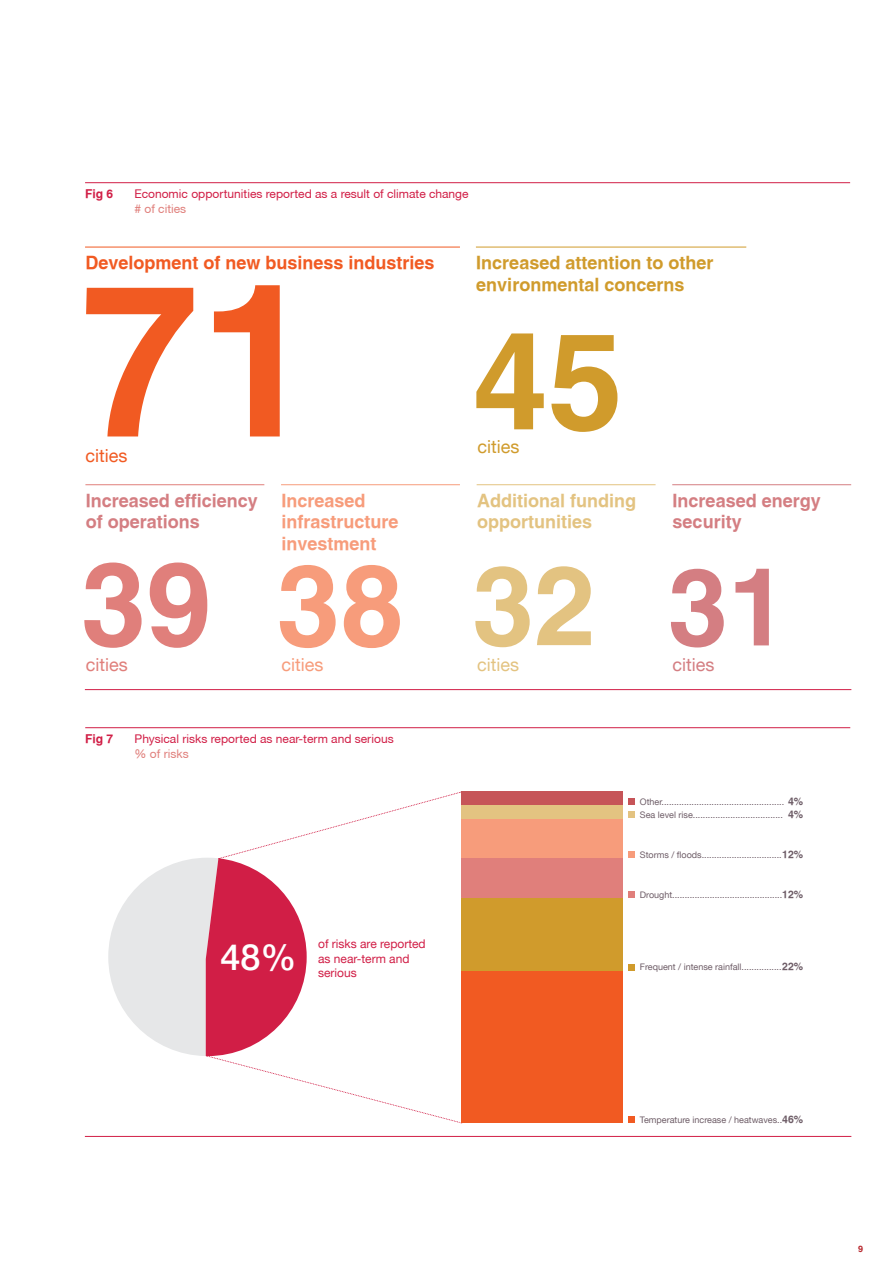
<style>
.page{position:relative;width:893px;height:1263px;background:#fff}
.page>*{position:absolute;margin:0;border:0;box-sizing:border-box;transform-origin:0 0}
.t1{font:700 213px "Helv";color:#f15a22}
.t2{font:700 135px "Helv";color:#d09b2c}
.t3{font:700 117px "Helv";color:#e07f7b}
.t4{font:700 114px "Helv";color:#f79c7b}
.t5{font:700 111px "Helv";color:#e3c381}
.t6{font:700 108px "Helv";color:#d47e82}
.t7{font:500 36px "Helvetica Neue LT";color:#fff}
.t8{font:700 18px/21.6px "Helv";color:#d47e82}
.t9{font:700 18px/21.6px "Helv";color:#d09b2c}
.t10{font:700 18px "Helv";color:#f15a22}
.t11{font:700 18px/21.6px "Helv";color:#f79c7b}
.t12{font:700 18px/21.6px "Helv";color:#e3c381}
.t13{font:18px "Helvetica Neue LT";color:#f15a22}
.t14{font:18px "Helvetica Neue LT";color:#d09b2c}
.t15{font:18px "Helvetica Neue LT";color:#e07f7b}
.t16{font:18px "Helvetica Neue LT";color:#f79c7b}
.t17{font:18px "Helvetica Neue LT";color:#e3c381}
.t18{font:18px "Helvetica Neue LT";color:#d47e82}
.t19{font:12px "Helvetica Neue CE";color:#d11e46}
.t20{font:12px/14.4px "Helvetica Neue LT";color:#d11e46}
.t21{font:12px "Helvetica Neue CE";color:#e07f7b}
.t22{font:700 12px "Helv";color:#d11e46}
.t23{font:9px "Helvetica Neue LT";color:#6e5d67}
.t24{font:700 9px "Helv";color:#b8292f}
.s1{font-family:"Helv";font-weight:700;font-size:10.5px}
</style>
<div class="page">
<hr style="left:85px;top:727px;width:765px;height:1px;background:#d11e46">
<svg style="left:108px;top:791px;width:354px;height:332px"></svg>
<div style="left:461px;top:971px;width:161px;height:152px;background:#f15a22"></div>
<div style="left:461px;top:898px;width:161px;height:73px;background:#d09b2c"></div>
<div style="left:461px;top:858px;width:161px;height:40px;background:#e07f7b"></div>
<div style="left:461px;top:818px;width:161px;height:40px;background:#f79c7b"></div>
<div style="left:461px;top:805px;width:161px;height:13px;background:#e3c381"></div>
<div style="left:461px;top:792px;width:161px;height:13px;background:#c65458"></div>
<div style="left:628px;top:1116px;width:7px;height:7px;background:#f15a22"></div>
<div style="left:628px;top:964px;width:7px;height:6px;background:#d09b2c"></div>
<div style="left:628px;top:891px;width:7px;height:7px;background:#e07f7b"></div>
<div style="left:628px;top:851px;width:7px;height:7px;background:#f79c7b"></div>
<div style="left:628px;top:811px;width:7px;height:7px;background:#e3c381"></div>
<div style="left:628px;top:798px;width:7px;height:7px;background:#c65458"></div>
<hr style="left:85px;top:182px;width:765px;height:1px;background:#d11e46">
<hr style="left:85px;top:247px;width:375px;height:1px;background:#f15a22">
<hr style="left:476px;top:247px;width:270px;height:1px;background:#d09b2c">
<hr style="left:85px;top:484px;width:179px;height:1px;background:#e07f7b">
<hr style="left:281px;top:484px;width:179px;height:1px;background:#f79c7b">
<hr style="left:477px;top:484px;width:179px;height:1px;background:#e3c381">
<hr style="left:672px;top:484px;width:179px;height:1px;background:#d47e82">
<hr style="left:85px;top:689px;width:766px;height:1px;background:#d11e46">
<hr style="left:85px;top:1136px;width:766px;height:1px;background:#d11e46">
<h3 class="t22" style="left:85px;top:187px;width:30px">Fig 6</h3>
<h3 class="t19" style="left:134px;top:187px;width:336px">Economic opportunities reported as a result of climate change</h3>
<h3 class="t21" style="left:134px;top:201px;width:53px"># of cities</h3>
<h3 class="t10" style="left:85px;top:252px;width:351px">Development of new business industries</h3>
<h1 class="t1" style="left:81px;top:232px;width:238px">71</h1>
<h3 class="t13" style="left:85px;top:444px;width:43px">cities</h3>
<h3 class="t8" style="left:86px;top:489px;width:174px">Increased efficiency of operations</h3>
<h3 class="t11" style="left:281px;top:489px;width:119px">Increased infrastructure investment</h3>
<h3 class="t3" style="left:81px;top:533px;width:132px">39</h3>
<h3 class="t4" style="left:277px;top:536px;width:128px">38</h3>
<h3 class="t15" style="left:86px;top:653px;width:43px">cities</h3>
<h3 class="t16" style="left:281px;top:653px;width:43px">cities</h3>
<h3 class="t22" style="left:85px;top:732px;width:30px">Fig 7</h3>
<h3 class="t19" style="left:135px;top:732px;width:261px">Physical risks reported as near-term and serious</h3>
<h3 class="t21" style="left:135px;top:746px;width:56px">% of risks</h3>
<h3 class="t7" style="left:220px;top:936px;width:78px">48%</h3>
<h3 class="t20" style="left:318px;top:937px;width:109px">of risks are reported as near-term and serious</h3>
<h3 class="t9" style="left:476px;top:252px;width:239px">Increased attention to other environmental concerns</h3>
<h2 class="t2" style="left:473px;top:299px;width:152px">45</h2>
<h3 class="t14" style="left:477px;top:436px;width:43px">cities</h3>
<h3 class="t12" style="left:477px;top:489px;width:160px">Additional funding opportunities</h3>
<h3 class="t8" style="left:673px;top:489px;width:150px">Increased energy security</h3>
<h3 class="t5" style="left:472px;top:538px;width:125px">32</h3>
<h3 class="t6" style="left:668px;top:541px;width:122px">31</h3>
<h3 class="t17" style="left:477px;top:653px;width:43px">cities</h3>
<h3 class="t18" style="left:673px;top:653px;width:43px">cities</h3>
<p class="t23" style="left:640px;top:796px;width:165px">Other................................................. <span class="s1">4%</span></p>
<p class="t23" style="left:640px;top:809px;width:165px">Sea level rise.................................... <span class="s1">4%</span></p>
<p class="t23" style="left:640px;top:849px;width:165px">Storms / floods................................<span class="s1">12%</span></p>
<p class="t23" style="left:640px;top:889px;width:165px">Drought............................................<span class="s1">12%</span></p>
<p class="t23" style="left:640px;top:961px;width:165px">Frequent / intense rainfall................<span class="s1">22%</span></p>
<p class="t23" style="left:640px;top:1114px;width:165px">Temperature increase / heatwaves..<span class="s1">46%</span></p>
<p class="t24" style="left:858px;top:1244px;width:7px">9</p>
</div>
